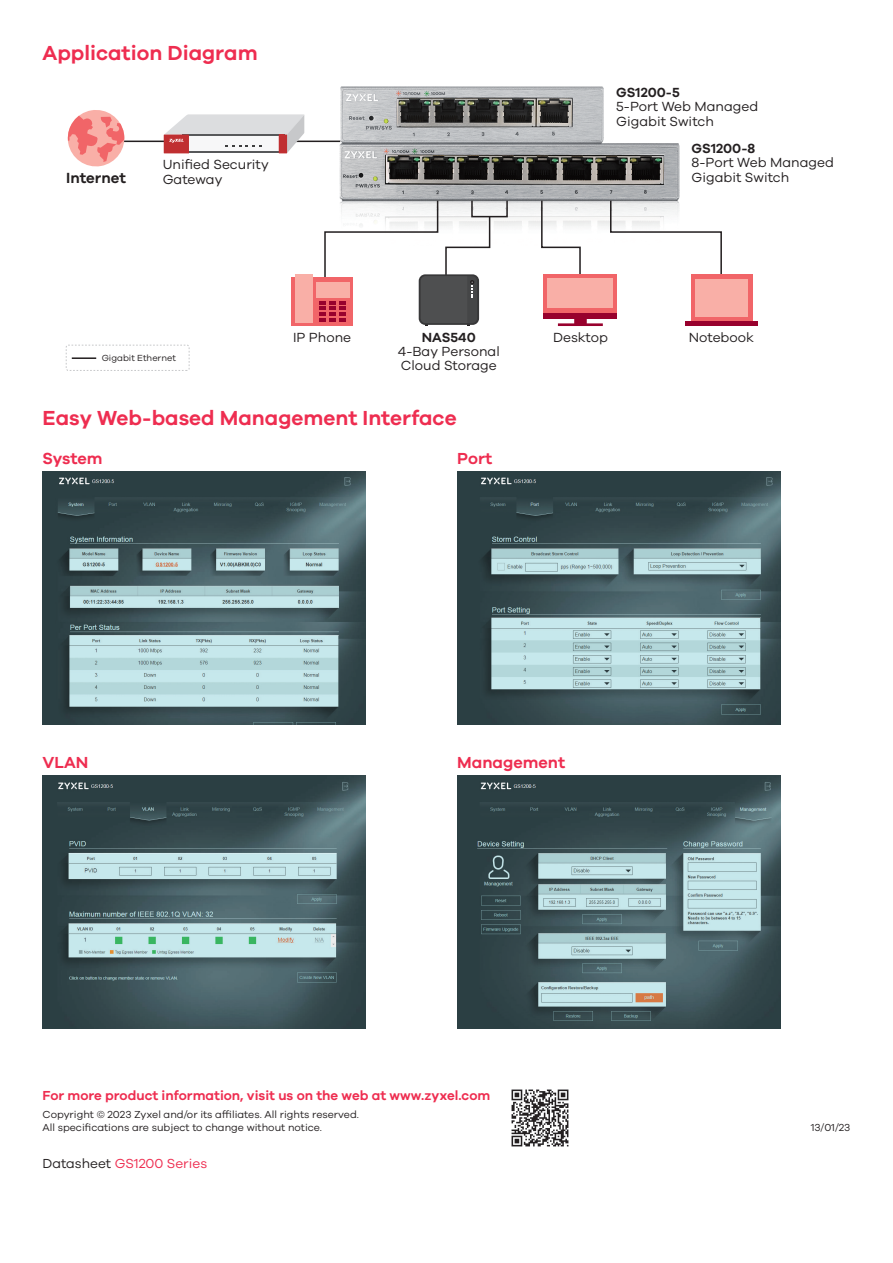
<style>
.page{position:relative;width:893px;height:1263px;background:#fff}
.page>*{position:absolute;margin:0;border:0;box-sizing:border-box;transform-origin:0 0}
.t1{font:600 21px "Galano Grotesque";color:#ee2d50}
.t2{font:600 16.5px "Galano Grotesque";color:#ee2d50}
.t3{font:600 15.15px "Galano Grotesque";color:#231f20}
.t4{font:13.65px/14.4px "Galano Grotesque";color:#231f20}
.t5{font:600 13.65px "Galano Grotesque";color:#231f20}
.t6{font:600 13.5px "Galano Grotesque";color:#ee2d50}
.t7{font:13.5px "Galano Grotesque";color:#ee2d50}
.t8{font:10.5px/13.5px "Galano Grotesque";color:#231f20}
.t9{font:9.15px "Galano Grotesque";color:#231f20}
.s1{color:#231f20}
</style>
<div class="page">
<img style="left:511px;top:1089px;width:58px;height:58px">
<img style="left:457px;top:471px;width:323px;height:253px">
<img style="left:43px;top:471px;width:323px;height:253px">
<img style="left:457px;top:775px;width:323px;height:253px">
<img style="left:43px;top:775px;width:323px;height:253px">
<img style="left:333px;top:86px;width:347px;height:141px">
<hr style="left:124px;top:141px;width:59px;height:1px;background:#231f20">
<svg style="left:67px;top:110px;width:60px;height:57px"></svg>
<svg style="left:609px;top:199px;width:113px;height:75px"></svg>
<div style="left:691px;top:274px;width:61px;height:48px;background:#f16568"></div>
<div style="left:695px;top:279px;width:53px;height:38px;background:#f9afa7"></div>
<hr style="left:685px;top:322px;width:73px;height:4px;background:#98012d">
<div style="left:291px;top:277px;width:62px;height:49px;background:#f16568"></div>
<div style="left:316px;top:282px;width:33px;height:16px;background:#f9afa7"></div>
<div style="left:295px;top:274px;width:17px;height:49px;background:#f9afa7"></div>
<hr style="left:294px;top:141px;width:46px;height:1px;background:#231f20">
<svg style="left:164px;top:114px;width:140px;height:39px"></svg>
<div style="left:66px;top:345px;width:123px;height:26px;border:1px dashed #c7c8ca;border-radius:2px"></div>
<hr style="left:72px;top:357px;width:24px;height:2px;background:#231f20">
<div style="left:471px;top:200px;width:37px;height:17px;border:2px solid #231f20"></div>
<svg style="left:540px;top:199px;width:41px;height:88px"></svg>
<svg style="left:319px;top:199px;width:172px;height:127px"></svg>
<svg style="left:558px;top:319px;width:45px;height:7px"></svg>
<div style="left:544px;top:274px;width:73px;height:45px;background:#98012d"></div>
<div style="left:544px;top:274px;width:73px;height:39px;background:#f16568"></div>
<div style="left:548px;top:278px;width:65px;height:30px;background:#f9afa7"></div>
<h1 class="t1" style="left:43px;top:40px;width:217px">Application Diagram</h1>
<p class="t3" style="left:66px;top:168px;width:61px">Internet</p>
<p class="t4" style="left:163px;top:157px;width:107px">Unified Security<br>Gateway</p>
<p class="t5" style="left:616px;top:84px;width:65px">GS1200-5</p>
<p class="t4" style="left:616px;top:99px;width:144px">5-Port Web Managed<br>Gigabit Switch</p>
<p class="t5" style="left:692px;top:140px;width:65px">GS1200-8</p>
<p class="t4" style="left:692px;top:155px;width:144px">8-Port Web Managed<br>Gigabit Switch</p>
<p class="t9" style="left:102px;top:352px;width:76px">Gigabit Ethernet</p>
<p class="t4" style="left:293px;top:329px;width:60px">IP Phone</p>
<p class="t5" style="left:422px;top:329px;width:55px">NAS540</p>
<p class="t4" style="left:553px;top:329px;width:56px">Desktop</p>
<p class="t4" style="left:689px;top:329px;width:67px">Notebook</p>
<p class="t4" style="left:398px;top:344px;width:103px">4-Bay Personal<br>Cloud Storage</p>
<h1 class="t1" style="left:43px;top:405px;width:416px">Easy Web-based Management Interface</h1>
<p class="t2" style="left:43px;top:448px;width:62px">System</p>
<p class="t2" style="left:457px;top:448px;width:37px">Port</p>
<p class="t2" style="left:43px;top:752px;width:48px">VLAN</p>
<p class="t2" style="left:457px;top:752px;width:110px">Management</p>
<p class="t6" style="left:43px;top:1087px;width:449px">For more product information, visit us on the web at www.zyxel.com</p>
<p class="t8" style="left:43px;top:1107px;width:318px">Copyright © 2023 Zyxel and/or its affiliates. All rights reserved.<br>All specifications are subject to change without notice.</p>
<p class="t7" style="left:43px;top:1155px;width:166px"><span class="s1">Datasheet</span> GS1200 Series</p>
<p class="t8" style="left:811px;top:1120px;width:41px">13/01/23</p>
</div>
